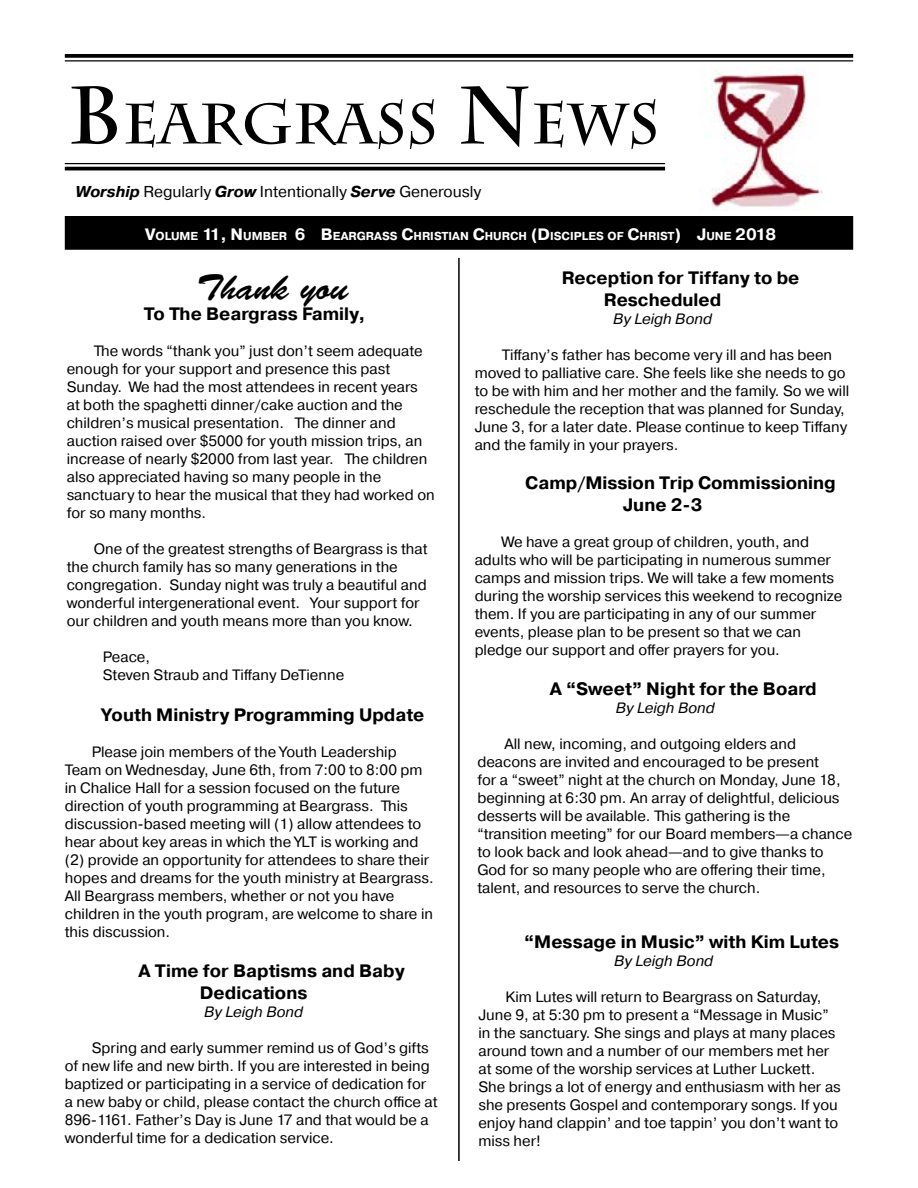
<style>
.page{position:relative;width:918px;height:1188px;background:#fff}
.page>*{position:absolute;margin:0;border:0;box-sizing:border-box;transform-origin:0 0}
.t1{font:700 56.7px "Charlemagne Std";color:#000}
.t2{font:36px "Brush Script Std";color:#000}
.t3{font:700 18px/21.6px "Pragmatica";color:#000}
.t4{font:15.75px "Pragmatica";color:#000}
.t5{font:15px/18px "Pragmatica";color:#000}
.t6{font:italic 15px "Pragmatica";color:#000}
.t7{font:700 11.55px "Pragmatica";color:#fff}
.s1{font-size:81px}
.s2{font-weight:700;font-style:italic}
.s3{font-size:16.5px}
</style>
<div class="page">
<div style="left:66px;top:217px;width:786px;height:32px;background:#000"></div>
<div style="left:65px;top:216px;width:788px;height:34px;border:2px solid #000"></div>
<svg style="left:65px;top:54px;width:788px;height:4px;fill:#000"></svg>
<hr style="left:65px;top:60px;width:788px;height:2px;background:#000">
<hr style="left:65px;top:163px;width:600px;height:1px;background:#000">
<hr style="left:65px;top:167px;width:600px;height:3px;background:#000">
<img style="left:705px;top:68px;width:118px;height:142px">
<hr style="left:458px;top:258px;width:2px;height:903px;background:#000">
<h1 class="t1" style="left:68px;top:91px;width:593px"><span class="s1">B</span>EARGRASS <span class="s1">N</span>EWS</h1>
<p class="t4" style="left:76px;top:182px;width:407px"><span class="s2">Worship</span> Regularly <span class="s2">Grow</span> Intentionally <span class="s2">Serve</span> Generously</p>
<p class="t7" style="left:145px;top:229px;width:632px"><span class="s3">V</span>OLUME <span class="s3">11, N</span>UMBER <span class="s3">6 B</span> EARGRASS <span class="s3">C</span>HRISTIAN <span class="s3">C</span>HURCH <span class="s3">(D</span>ISCIPLES OF <span class="s3">C</span>HRIST<span class="s3">) J</span>UNE <span class="s3">2018</span></p>
<h2 class="t2" style="left:197px;top:267px;width:153px">Thank you</h2>
<p class="t3" style="left:144px;top:304px;width:223px">To The Beargrass Family,</p>
<p class="t5" style="left:67px;top:343px;width:370px;text-indent:27px">The words “thank you” just don’t seem adequate enough for your support and presence this past Sunday. We had the most attendees in recent years<br>at both the spaghetti dinner/cake auction and the children’s musical presentation. The dinner and auction raised over $5000 for youth mission trips, an increase of nearly $2000 from last year. The children also appreciated having so many people in the sanctuary to hear the musical that they had worked on for so many months.</p>
<p class="t5" style="left:67px;top:541px;width:362px;text-indent:27px">One of the greatest strengths of Beargrass is that the church family has so many generations in the congregation. Sunday night was truly a beautiful and wonderful intergenerational event. Your support for our children and youth means more than you know.</p>
<p class="t5" style="left:103px;top:649px;width:243px">Peace,<br>Steven Straub and Tiffany DeTienne</p>
<p class="t3" style="left:101px;top:705px;width:325px">Youth Ministry Programming Update</p>
<p class="t5" style="left:65px;top:744px;width:370px;text-indent:27px">Please join members of the Youth Leadership Team on Wednesday, June 6th, from 7:00 to 8:00 pm in Chalice Hall for a session focused on the future direction of youth programming at Beargrass. This discussion-based meeting will (1) allow attendees to hear about key areas in which the YLT is working and (2) provide an opportunity for attendees to share their hopes and dreams for the youth ministry at Beargrass.<br>All Beargrass members, whether or not you have children in the youth program, are welcome to share in this discussion.</p>
<p class="t3" style="left:200px;top:961px;width:206px;text-indent:-61px">A Time for Baptisms and Baby<br>Dedications</p>
<p class="t6" style="left:204px;top:1002px;width:101px">By Leigh Bond</p>
<p class="t5" style="left:65px;top:1039px;width:374px;text-indent:27px">Spring and early summer remind us of God’s gifts of new life and new birth. If you are interested in being baptized or participating in a service of dedication for a new baby or child, please contact the church office at 896-1161. Father’s Day is June 17 and that would be a wonderful time for a dedication service.</p>
<p class="t3" style="left:604px;top:267px;width:197px;text-indent:-42px">Reception for Tiffany to be<br>Rescheduled</p>
<p class="t6" style="left:613px;top:309px;width:101px">By Leigh Bond</p>
<p class="t5" style="left:475px;top:346px;width:376px;text-indent:27px">Tiffany’s father has become very ill and has been moved to palliative care. She feels like she needs to go to be with him and her mother and the family. So we will reschedule the reception that was planned for Sunday, June 3, for a later date. Please continue to keep Tiffany and the family in your prayers.</p>
<p class="t3" style="left:623px;top:473px;width:215px;text-indent:-97px">Camp/Mission Trip Commissioning<br>June 2-3</p>
<p class="t5" style="left:475px;top:533px;width:369px;text-indent:27px">We have a great group of children, youth, and adults who will be participating in numerous summer camps and mission trips. We will take a few moments during the worship services this weekend to recognize them. If you are participating in any of our summer events, please plan to be present so that we can pledge our support and offer prayers for you.</p>
<p class="t3" style="left:550px;top:679px;width:269px">A “Sweet” Night for the Board</p>
<p class="t6" style="left:616px;top:699px;width:101px">By Leigh Bond</p>
<p class="t5" style="left:477px;top:736px;width:376px;text-indent:27px">All new, incoming, and outgoing elders and deacons are invited and encouraged to be present<br>for a “sweet” night at the church on Monday, June 18, beginning at 6:30 pm. An array of delightful, delicious desserts will be available. This gathering is the “transition meeting” for our Board members—a chance to look back and look ahead—and to give thanks to God for so many people who are offering their time, talent, and resources to serve the church.</p>
<p class="t3" style="left:524px;top:931px;width:317px">“Message in Music” with Kim Lutes</p>
<p class="t6" style="left:614px;top:952px;width:101px">By Leigh Bond</p>
<p class="t5" style="left:478px;top:988px;width:364px;text-indent:27px">Kim Lutes will return to Beargrass on Saturday, June 9, at 5:30 pm to present a “Message in Music” in the sanctuary. She sings and plays at many places around town and a number of our members met her at some of the worship services at Luther Luckett.<br>She brings a lot of energy and enthusiasm with her as she presents Gospel and contemporary songs. If you enjoy hand clappin’ and toe tappin’ you don’t want to miss her!</p>
</div>
